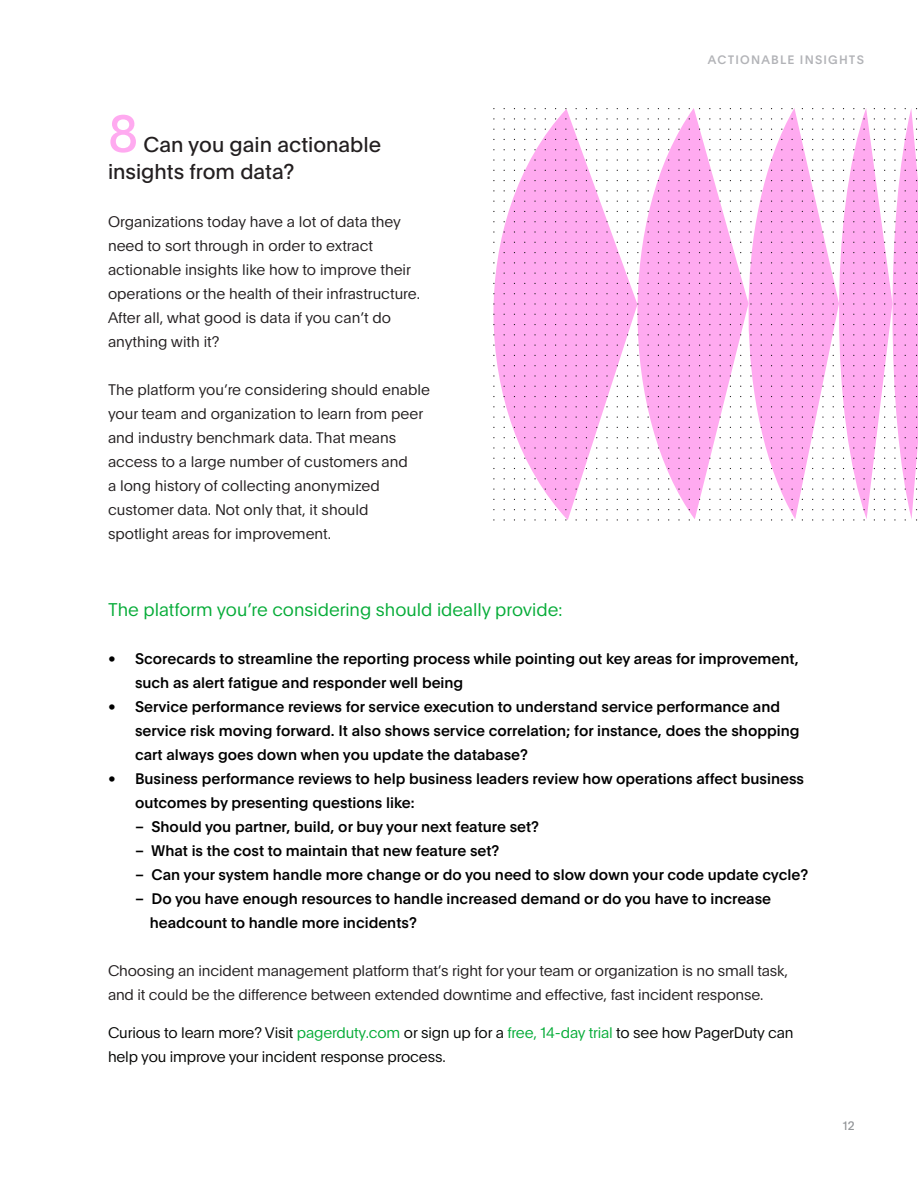
<style>
.page{position:relative;width:918px;height:1188px;background:#fff}
.page>*{position:absolute;margin:0;border:0;box-sizing:border-box;transform-origin:0 0}
.t1{font:51px "Plain";color:#ffaaf0}
.t2{font:21px "Plain";color:#231f20}
.t3{font:300 18px "Plain";color:#06ac38}
.t4{font:500 15px/24px "Plain";color:#000}
.Body{font:300 15px/24px "Plain";color:#231f20}
.Body-2{font:300 15px/24px "Plain";letter-spacing:-.01em;color:#040503}
.t5{font:500 12px "Plain";letter-spacing:.1em;color:#b2b3b7}
.t6{font:12px "Plain";color:#939598}
.s1{color:#06ac38}
</style>
<div class="page">
<svg style="left:493px;top:109px;width:136px;height:411px;fill:#ffaaf0"></svg>
<svg style="left:617px;top:108px;width:115px;height:411px;fill:#ffaaf0"></svg>
<svg style="left:732px;top:108px;width:90px;height:411px;fill:#ffaaf0"></svg>
<svg style="left:822px;top:108px;width:96px;height:413px"></svg>
<p class="t1" style="left:108px;top:97px;width:32px">8</p>
<p class="t2" style="left:144px;top:129px;width:239px">Can you gain actionable</p>
<p class="t2" style="left:108px;top:156px;width:188px">insights from data?</p>
<p class="Body" style="left:108px;top:209px;width:294px">Organizations today have a lot of data they need to sort through in order to extract</p>
<p class="Body" style="left:108px;top:257px;width:314px">actionable insights like how to improve their operations or the health of their infrastructure.<br>After all, what good is data if you can’t do</p>
<p class="Body" style="left:108px;top:329px;width:113px">anything with it?</p>
<p class="Body" style="left:108px;top:377px;width:323px">The platform you’re considering should enable your team and organization to learn from peer and industry benchmark data. That means</p>
<p class="Body" style="left:108px;top:449px;width:301px">access to a large number of customers and</p>
<p class="Body" style="left:108px;top:473px;width:273px">a long history of collecting anonymized</p>
<p class="Body" style="left:108px;top:497px;width:262px">customer data. Not only that, it should</p>
<p class="Body" style="left:108px;top:521px;width:225px">spotlight areas for improvement.</p>
<p class="t5" style="left:708px;top:51px;width:158px">ACTIONABLE INSIGHTS</p>
<p class="t3" style="left:108px;top:597px;width:456px">The platform you’re considering should ideally provide:</p>
<p class="t4" style="left:135px;top:646px;width:665px;text-indent:-27px">• Scorecards to streamline the reporting process while pointing out key areas for improvement, such as alert fatigue and responder well being</p>
<p class="t4" style="left:135px;top:694px;width:666px;text-indent:-27px">• Service performance reviews for service execution to understand service performance and service risk moving forward. It also shows service correlation; for instance, does the shopping cart always goes down when you update the database?</p>
<p class="t4" style="left:135px;top:766px;width:671px;text-indent:-27px">• Business performance reviews to help business leaders review how operations affect business outcomes by presenting questions like:</p>
<p class="t4" style="left:135px;top:814px;width:406px">– Should you partner, build, or buy your next feature set?</p>
<p class="t4" style="left:135px;top:838px;width:366px">– What is the cost to maintain that new feature set?</p>
<p class="t4" style="left:135px;top:862px;width:675px">– Can your system handle more change or do you need to slow down your code update cycle?</p>
<p class="t4" style="left:150px;top:886px;width:623px;text-indent:-15px">– Do you have enough resources to handle increased demand or do you have to increase headcount to handle more incidents?</p>
<p class="Body" style="left:108px;top:958px;width:682px">Choosing an incident management platform that’s right for your team or organization is no small task, and it could be the difference between extended downtime and effective, fast incident response.</p>
<p class="Body-2" style="left:108px;top:1019px;width:687px">Curious to learn more? Visit <span class="s1">pagerduty.com</span> or sign up for a <span class="s1">free, 14-day trial</span> to see how PagerDuty can help you improve your incident response process.</p>
<p class="t6" style="left:843px;top:1117px;width:13px">12</p>
</div>
